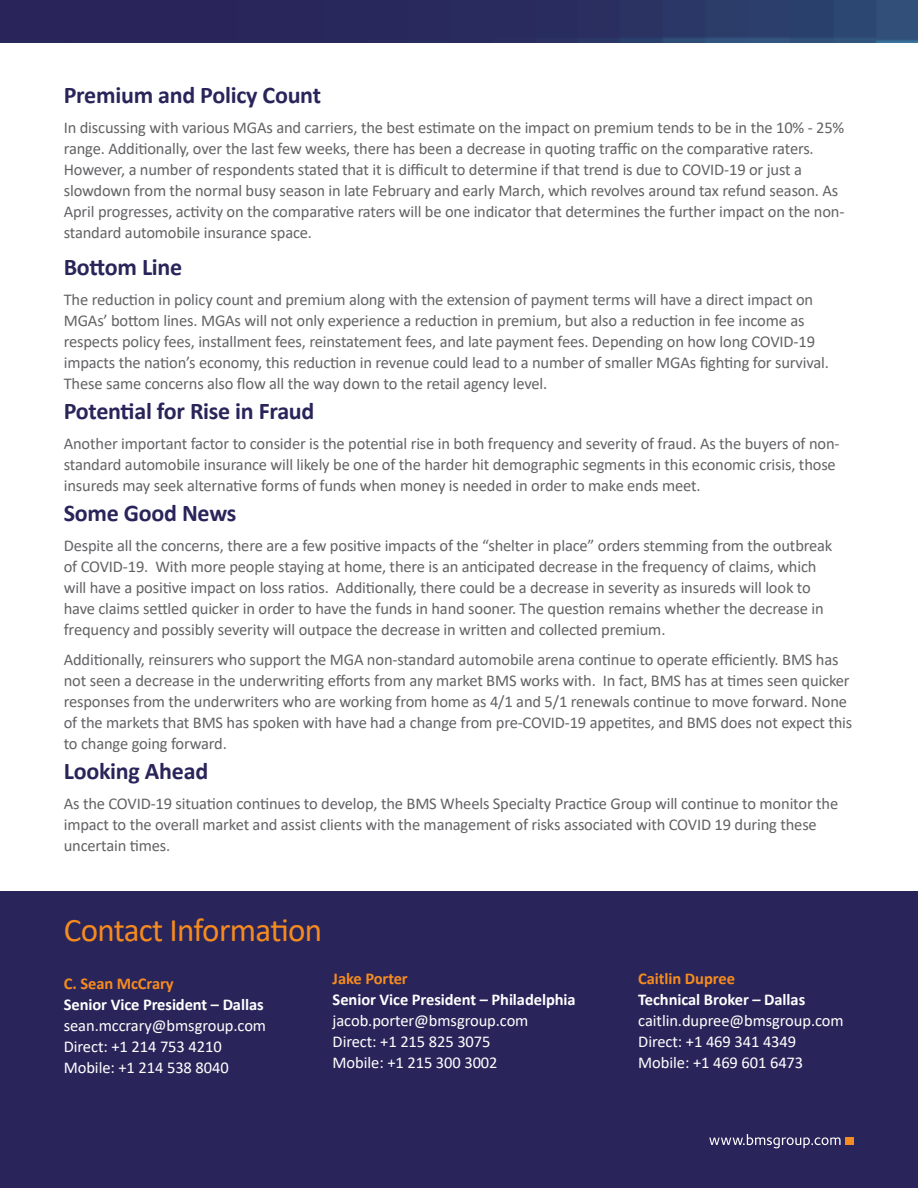
<style>
.page{position:relative;width:918px;height:1188px;background:#fff}
.page>*{position:absolute;margin:0;border:0;box-sizing:border-box;transform-origin:0 0}
.Sub_head{font:33px "Calibri";letter-spacing:-.02em;color:#f68b1f}
.Sub_head-2{font:700 24px "Calibri";letter-spacing:-.01em;color:#29255a}
.Sub_head-3{font:16.5px/21px "Calibri";letter-spacing:-.01em;color:#636366}
.Main_text{font:16.5px "Calibri";letter-spacing:-.005em;color:#fff}
.Main_text-2{font:700 16.5px "Calibri";letter-spacing:-.005em;color:#fff}
.Main_text-3{font:700 16.5px "Calibri";letter-spacing:-.005em;color:#f68b1f}
</style>
<div class="page">
<div style="left:0;top:891px;width:918px;height:297px;background:#29255a"></div>
<div style="left:846px;top:1137px;width:8px;height:8px;background:#f68b1f"></div>
<svg style="left:709px;top:1134px;width:132px;height:14px"></svg>
<img style="left:0;top:0;width:918px;height:43px">
<p class="Sub_head-2" style="left:64px;top:78px;width:259px">Premium and Policy Count</p>
<p class="Sub_head-3" style="left:64px;top:116px;width:782px">In discussing with various MGAs and carriers, the best estimate on the impact on premium tends to be in the 10% - 25% range. Additionally, over the last few weeks, there has been a decrease in quoting traffic on the comparative raters.<br>However, a number of respondents stated that it is difficult to determine if that trend is due to COVID-19 or just a slowdown from the normal busy season in late February and early March, which revolves around tax refund season. As April progresses, activity on the comparative raters will be one indicator that determines the further impact on the non&shy;standard automobile insurance space.</p>
<p class="Sub_head-2" style="left:64px;top:250px;width:120px">Bottom Line</p>
<p class="Sub_head-3" style="left:64px;top:289px;width:767px">The reduction in policy count and premium along with the extension of payment terms will have a direct impact on MGAs’ bottom lines. MGAs will not only experience a reduction in premium, but also a reduction in fee income as respects policy fees, installment fees, reinstatement fees, and late payment fees. Depending on how long COVID-19 impacts the nation’s economy, this reduction in revenue could lead to a number of smaller MGAs fighting for survival.<br>These same concerns also flow all the way down to the retail agency level.</p>
<p class="Sub_head-2" style="left:64px;top:394px;width:252px">Potential for Rise in Fraud</p>
<p class="Sub_head-3" style="left:64px;top:433px;width:777px">Another important factor to consider is the potential rise in both frequency and severity of fraud. As the buyers of non&shy;standard automobile insurance will likely be one of the harder hit demographic segments in this economic crisis, those insureds may seek alternative forms of funds when money is needed in order to make ends meet.</p>
<p class="Sub_head-2" style="left:64px;top:496px;width:174px">Some Good News</p>
<p class="Sub_head-3" style="left:64px;top:535px;width:770px">Despite all the concerns, there are a few positive impacts of the “shelter in place” orders stemming from the outbreak of COVID-19. With more people staying at home, there is an anticipated decrease in the frequency of claims, which will have a positive impact on loss ratios. Additionally, there could be a decrease in severity as insureds will look to have claims settled quicker in order to have the funds in hand sooner. The question remains whether the decrease in frequency and possibly severity will outpace the decrease in written and collected premium.</p>
<p class="Sub_head-3" style="left:64px;top:649px;width:790px">Additionally, reinsurers who support the MGA non-standard automobile arena continue to operate efficiently. BMS has not seen a decrease in the underwriting efforts from any market BMS works with. In fact, BMS has at times seen quicker responses from the underwriters who are working from home as 4/1 and 5/1 renewals continue to move forward. None of the markets that BMS has spoken with have had a change from pre-COVID-19 appetites, and BMS does not expect this to change going forward.</p>
<p class="Sub_head-2" style="left:64px;top:754px;width:146px">Looking Ahead</p>
<p class="Sub_head-3" style="left:64px;top:793px;width:776px">As the COVID-19 situation continues to develop, the BMS Wheels Specialty Practice Group will continue to monitor the impact to the overall market and assist clients with the management of risks associated with COVID 19 during these uncertain times.</p>
<p class="Sub_head" style="left:64px;top:907px;width:260px">Contact Information</p>
<p class="Main_text-3" style="left:64px;top:972px;width:112px">C. Sean McCrary</p>
<p class="Main_text-2" style="left:64px;top:993px;width:201px">Senior Vice President – Dallas</p>
<p class="Main_text" style="left:64px;top:1014px;width:204px">sean.mccrary@bmsgroup.com</p>
<p class="Main_text" style="left:64px;top:1035px;width:159px">Direct: +1 214 753 4210</p>
<p class="Main_text" style="left:64px;top:1056px;width:166px">Mobile: +1 214 538 8040</p>
<p class="Main_text-3" style="left:333px;top:967px;width:77px">Jake Porter</p>
<p class="Main_text-2" style="left:333px;top:988px;width:245px">Senior Vice President – Philadelphia</p>
<p class="Main_text" style="left:333px;top:1010px;width:197px">jacob.porter@bmsgroup.com</p>
<p class="Main_text" style="left:333px;top:1031px;width:159px">Direct: +1 215 825 3075</p>
<p class="Main_text" style="left:333px;top:1052px;width:166px">Mobile: +1 215 300 3002</p>
<p class="Main_text-3" style="left:638px;top:967px;width:98px">Caitlin Dupree</p>
<p class="Main_text-2" style="left:638px;top:988px;width:168px">Technical Broker – Dallas</p>
<p class="Main_text" style="left:638px;top:1010px;width:207px">caitlin.dupree@bmsgroup.com</p>
<p class="Main_text" style="left:638px;top:1031px;width:159px">Direct: +1 469 341 4349</p>
<p class="Main_text" style="left:638px;top:1052px;width:166px">Mobile: +1 469 601 6473</p>
</div>
